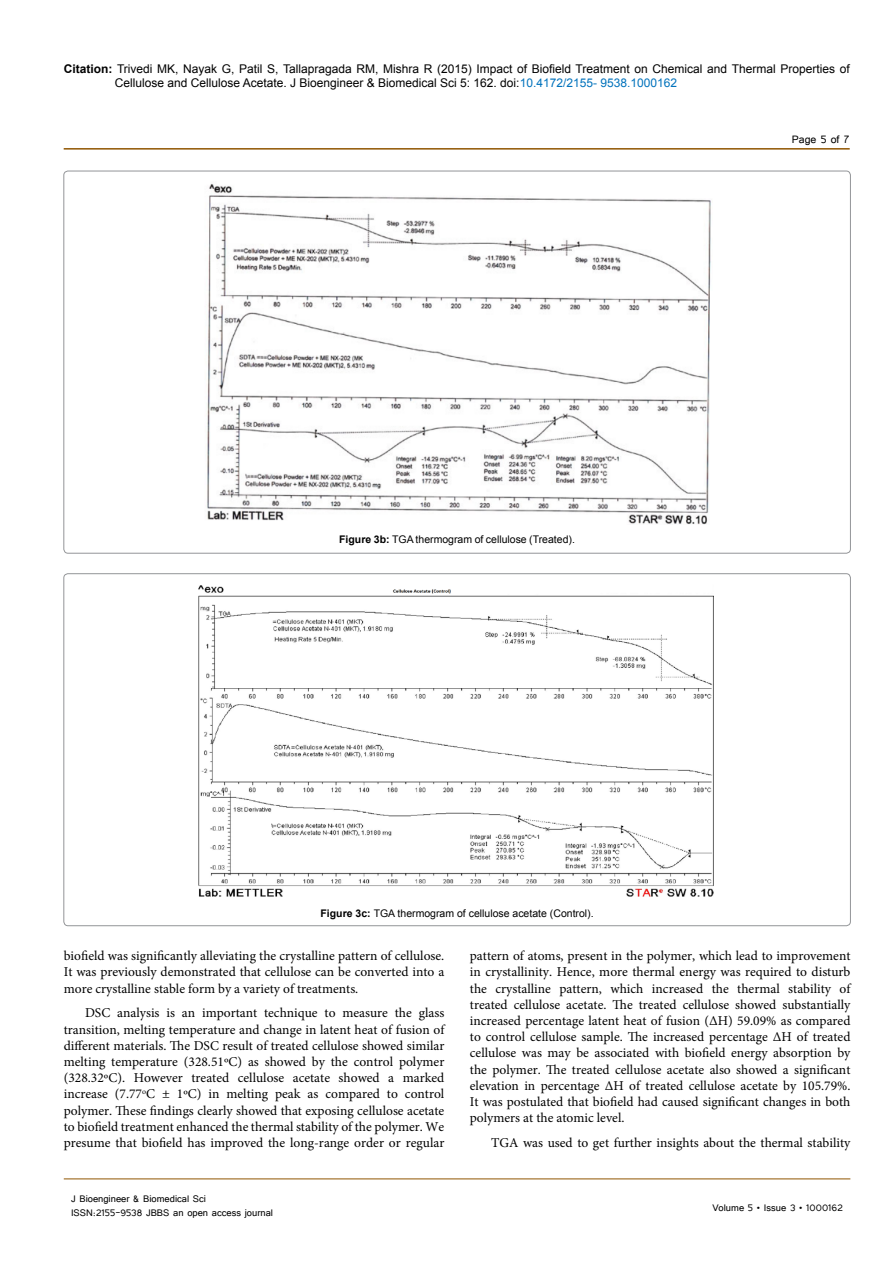
<style>
.page{position:relative;width:893px;height:1263px;background:#fff}
.page>*{position:absolute;margin:0;border:0;box-sizing:border-box;transform-origin:0 0}
.t1{font:13.5px/16.2px "Minion Pro";color:#000;text-align:justify}
.t2{font:13.5px "Tunga";color:#000}
.t3{font:12px/14.4px "Arial";color:#000}
.t4{font:12px/14.4px "Tunga";color:#000}
.t5{font:10.5px "Arial";color:#000}
.s1{font-weight:700}
.s2{color:#0072bc}
</style>
<div class="page">
<hr style="left:64px;top:148px;width:786px;height:2px;background:#905501">
<hr style="left:64px;top:1179px;width:786px;height:1px;background:#905501">
<img style="left:207px;top:184px;width:504px;height:340px">
<img style="left:199px;top:585px;width:514px;height:312px">
<p class="t3" style="left:115px;top:61px;width:736px;text-indent:-51px"><span class="s1">Citation:</span> Trivedi MK, Nayak G, Patil S, Tallapragada RM, Mishra R (2015) Impact of Biofield Treatment on Chemical and Thermal Properties of<br>Cellulose and Cellulose Acetate. J Bioengineer &amp; Biomedical Sci 5: 162. doi:<span class="s2">10.4172/2155- 9538.1000162</span></p>
<p class="t5" style="left:339px;top:532px;width:237px"><span class="s1">Figure 3b:</span> TGA thermogram of cellulose (Treated).</p>
<p class="t2" style="left:792px;top:131px;width:59px">Page 5 of 7</p>
<p class="t5" style="left:321px;top:906px;width:275px"><span class="s1">Figure 3c:</span> TGA thermogram of cellulose acetate (Control).</p>
<p class="t1" style="left:64px;top:948px;width:382px">biofield was significantly alleviating the crystalline pattern of cellulose.<br>It was previously demonstrated that cellulose can be converted into a more crystalline stable form by a variety of treatments.</p>
<p class="t1" style="left:64px;top:1005px;width:382px;text-indent:21px">DSC analysis is an important technique to measure the glass transition, melting temperature and change in latent heat of fusion of different materials. The DSC result of treated cellulose showed similar melting temperature (328.51ºC) as showed by the control polymer (328.32ºC). However treated cellulose acetate showed a marked increase (7.77<sup>o</sup>C ± 1ºC) in melting peak as compared to control polymer. These findings clearly showed that exposing cellulose acetate to biofield treatment enhanced the thermal stability of the polymer. We presume that biofield has improved the long-range order or regular</p>
<p class="t1" style="left:470px;top:948px;width:382px">pattern of atoms, present in the polymer, which lead to improvement in crystallinity. Hence, more thermal energy was required to disturb the crystalline pattern, which increased the thermal stability of treated cellulose acetate. The treated cellulose showed substantially increased percentage latent heat of fusion (∆H) 59.09% as compared to control cellulose sample. The increased percentage ∆H of treated cellulose was may be associated with biofield energy absorption by the polymer. The treated cellulose acetate also showed a significant elevation in percentage ∆H of treated cellulose acetate by 105.79%.<br>It was postulated that biofield had caused significant changes in both polymers at the atomic level.</p>
<p class="t1" style="left:491px;top:1134px;width:361px">TGA was used to get further insights about the thermal stability</p>
<p class="t4" style="left:71px;top:1190px;width:204px">J Bioengineer &amp; Biomedical Sci<br>ISSN:2155-9538 JBBS an open access journal</p>
<p class="t4" style="left:712px;top:1199px;width:132px">Volume 5 • Issue 3 • 1000162</p>
</div>
